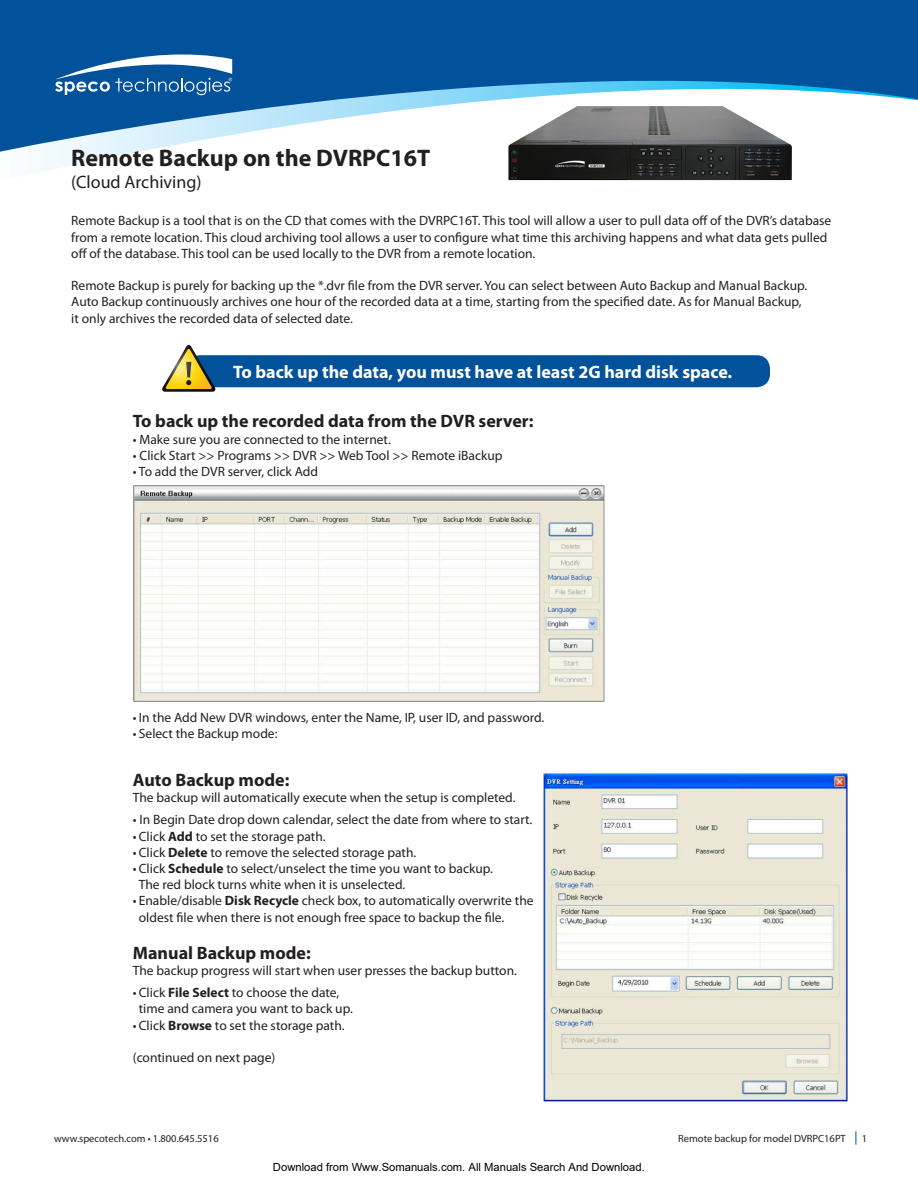
<style>
.page{position:relative;width:918px;height:1188px;background:#fff}
.page>*{position:absolute;margin:0;border:0;box-sizing:border-box;transform-origin:0 0}
.t1{font:700 24px "Myriad Pro";color:#231f20}
.headers{font:700 18px "Myriad Pro";color:#231f20}
.t2{font:700 18px "Myriad Pro";color:#fff}
.t3{font:18px "Myriad Pro";color:#231f20}
.body_copy{font:13.5px/16.2px "Myriad Pro";color:#231f20}
.t4{font:11.25px "Arial";color:#000}
.t5{font:10.5px "Myriad Pro";color:#231f20}
.s1{font-weight:700}
</style>
<div class="page">
<svg style="left:856px;top:1131px;width:1px;height:14px"></svg>
<svg style="left:38px;top:156px;width:754px;height:25px"></svg>
<svg style="left:0;top:0;width:918px;height:156px;fill:#01529b"></svg>
<svg style="left:55px;top:42px;width:177px;height:53px"></svg>
<img style="left:508px;top:106px;width:284px;height:74px">
<div style="left:187px;top:355px;width:583px;height:32px;background:#01529b;border-radius:14px"></div>
<svg style="left:162px;top:345px;width:54px;height:47px"></svg>
<img style="left:133px;top:486px;width:471px;height:215px">
<img style="left:544px;top:773px;width:303px;height:328px">
<p class="t1" style="left:71px;top:142px;width:361px">Remote Backup on the DVRPC16T</p>
<p class="t3" style="left:71px;top:170px;width:132px">(Cloud Archiving)</p>
<p class="body_copy" style="left:71px;top:212px;width:762px">Remote Backup is a tool that is on the CD that comes with the DVRPC16T. This tool will allow a user to pull data off of the DVR’s database</p>
<p class="body_copy" style="left:71px;top:229px;width:758px">from a remote location. This cloud archiving tool allows a user to configure what time this archiving happens and what data gets pulled</p>
<p class="body_copy" style="left:71px;top:245px;width:466px">off of the database. This tool can be used locally to the DVR from a remote location.</p>
<p class="body_copy" style="left:71px;top:277px;width:738px">Remote Backup is purely for backing up the *.dvr file from the DVR server. You can select between Auto Backup and Manual Backup.</p>
<p class="body_copy" style="left:71px;top:293px;width:732px">Auto Backup continuously archives one hour of the recorded data at a time, starting from the specified date. As for Manual Backup,</p>
<p class="body_copy" style="left:71px;top:310px;width:283px">it only archives the recorded data of selected date.</p>
<p class="t2" style="left:233px;top:360px;width:501px">To back up the data, you must have at least 2G hard disk space.</p>
<p class="headers" style="left:133px;top:410px;width:402px">To back up the recorded data from the DVR server:</p>
<p class="body_copy" style="left:133px;top:431px;width:260px">• Make sure you are connected to the internet.</p>
<p class="body_copy" style="left:133px;top:447px;width:371px">• Click Start &gt;&gt; Programs &gt;&gt; DVR &gt;&gt; Web Tool &gt;&gt; Remote iBackup</p>
<p class="body_copy" style="left:133px;top:463px;width:187px">• To add the DVR server, click Add</p>
<p class="body_copy" style="left:133px;top:709px;width:413px">• In the Add New DVR windows, enter the Name, IP, user ID, and password.</p>
<p class="body_copy" style="left:133px;top:725px;width:146px">• Select the Backup mode:</p>
<p class="headers" style="left:133px;top:768px;width:158px">Auto Backup mode:</p>
<p class="body_copy" style="left:133px;top:789px;width:384px">The backup will automatically execute when the setup is completed.</p>
<p class="body_copy" style="left:133px;top:812px;width:401px">• In Begin Date drop down calendar, select the date from where to start.</p>
<p class="body_copy" style="left:133px;top:828px;width:194px">• Click <span class="s1">Add</span> to set the storage path.</p>
<p class="body_copy" style="left:133px;top:844px;width:285px">• Click <span class="s1">Delete</span> to remove the selected storage path.</p>
<p class="body_copy" style="left:133px;top:860px;width:362px">• Click <span class="s1">Schedule</span> to select/unselect the time you want to backup.</p>
<p class="body_copy" style="left:139px;top:876px;width:268px">The red block turns white when it is unselected.</p>
<p class="body_copy" style="left:139px;top:893px;width:396px;text-indent:-6px">• Enable/disable <span class="s1">Disk Recycle</span> check box, to automatically overwrite the oldest file when there is not enough free space to backup the file.</p>
<p class="headers" style="left:133px;top:941px;width:179px">Manual Backup mode:</p>
<p class="body_copy" style="left:133px;top:962px;width:386px">The backup progress will start when user presses the backup button.</p>
<p class="body_copy" style="left:133px;top:984px;width:208px">• Click <span class="s1">File Select</span> to choose the date,</p>
<p class="body_copy" style="left:139px;top:1001px;width:216px">time and camera you want to back up.</p>
<p class="body_copy" style="left:133px;top:1017px;width:213px">• Click <span class="s1">Browse</span> to set the storage path.</p>
<p class="body_copy" style="left:133px;top:1049px;width:144px">(continued on next page)</p>
<p class="t5" style="left:54px;top:1132px;width:166px">www.specotech.com • 1.800.645.5516</p>
<p class="t5" style="left:678px;top:1132px;width:169px">Remote backup for model DVRPC16PT</p>
<p class="t5" style="left:862px;top:1132px;width:7px">1</p>
<p class="t4" style="left:273px;top:1160px;width:373px">Download from Www.Somanuals.com. All Manuals Search And Download.</p>
</div>
